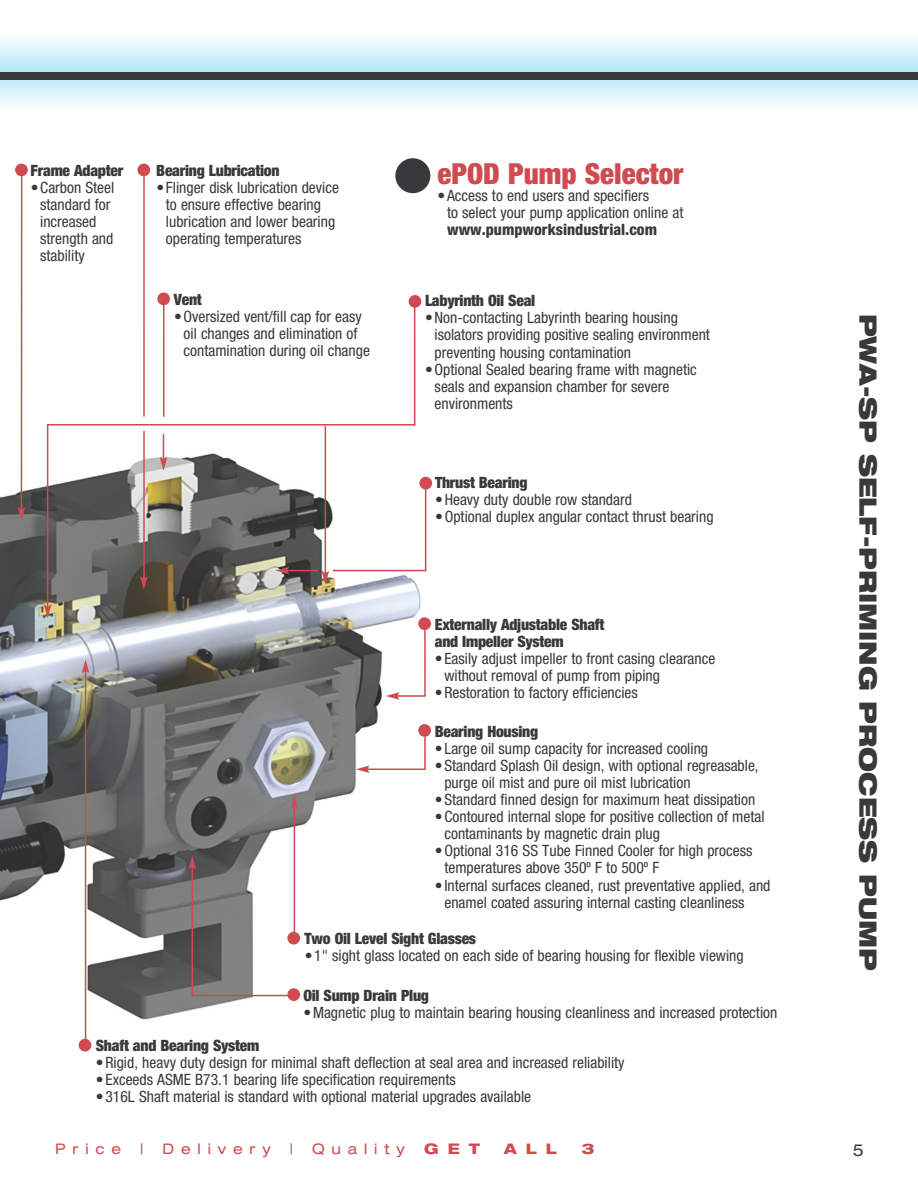
<style>
.page{position:relative;width:918px;height:1188px;background:#fff}
.page>*{position:absolute;margin:0;border:0;box-sizing:border-box;transform-origin:0 0}
.t1{font:900 condensed 28.95px "Helvetica Neue LT Pro";color:#cf4b51}
.t2{font:900 expanded 24px "Helvetica Neue LT Pro";color:#39383a}
.t3{font:expanded 16.5px "Helvetica Neue LT Pro";color:#39383a}
.t4{font:condensed 15.6px/17.1px "Helvetica Neue LT Pro";color:#39383a}
.t5{font:900 condensed 15.6px/17.1px "Helvetica Neue LT Pro";letter-spacing:-.015em;color:#39383a}
.t6{font:800 condensed 15.6px "Helvetica Neue LT Pro";color:#39383a}
.t7{font:expanded 14.55px "Helvetica Neue LT Pro";letter-spacing:.47em;color:#cf4b51}
.t8{font:800 expanded 14.55px "Helvetica Neue LT Pro";letter-spacing:.62em;color:#cf4b51}
</style>
<div class="page">
<svg style="left:3px;top:38px;width:915px;height:68px;background:#d4eff9"></svg>
<svg style="left:0;top:38px;width:3px;height:68px"></svg>
<img style="left:0;top:330px;width:433px;height:719px">
<div style="left:395px;top:158px;width:35px;height:35px;background:#39383a;border-radius:50%"></div>
<hr style="left:85px;top:671px;width:1px;height:376px;background:#cf4b51">
<svg style="left:82px;top:659px;width:7px;height:14px"></svg>
<div style="left:79px;top:1039px;width:12px;height:13px;background:#cf4b51;border-radius:50%"></div>
<hr style="left:192px;top:867px;width:1px;height:129px;background:#cf4b51">
<svg style="left:189px;top:855px;width:7px;height:14px"></svg>
<hr style="left:294px;top:806px;width:1px;height:129px;background:#cf4b51">
<svg style="left:291px;top:795px;width:7px;height:14px"></svg>
<div style="left:287px;top:932px;width:13px;height:13px;background:#cf4b51;border-radius:50%"></div>
<hr style="left:367px;top:769px;width:59px;height:1px;background:#cf4b51">
<svg style="left:356px;top:766px;width:14px;height:7px"></svg>
<div style="left:418px;top:724px;width:13px;height:13px;background:#cf4b51;border-radius:50%"></div>
<hr style="left:397px;top:695px;width:29px;height:2px;background:#cf4b51">
<svg style="left:386px;top:692px;width:13px;height:8px"></svg>
<hr style="left:424px;top:623px;width:2px;height:73px;background:#cf4b51">
<div style="left:418px;top:617px;width:13px;height:13px;background:#cf4b51;border-radius:50%"></div>
<hr style="left:47px;top:424px;width:1px;height:183px;background:#cf4b51">
<svg style="left:44px;top:604px;width:7px;height:14px"></svg>
<hr style="left:325px;top:426px;width:1px;height:147px;background:#cf4b51">
<svg style="left:322px;top:571px;width:7px;height:14px"></svg>
<hr style="left:47px;top:424px;width:368px;height:2px;background:#cf4b51">
<hr style="left:287px;top:570px;width:31px;height:1px;background:#cf4b51">
<svg style="left:275px;top:567px;width:14px;height:7px"></svg>
<hr style="left:21px;top:170px;width:1px;height:340px;background:#cf4b51">
<svg style="left:18px;top:505px;width:7px;height:16px"></svg>
<hr style="left:143px;top:169px;width:2px;height:247px;background:#cf4b51">
<div style="left:137px;top:164px;width:13px;height:12px;background:#cf4b51;border-radius:50%"></div>
<hr style="left:333px;top:570px;width:92px;height:1px;background:#cf4b51">
<div style="left:409px;top:295px;width:12px;height:13px;background:#cf4b51;border-radius:50%"></div>
<div style="left:419px;top:477px;width:13px;height:13px;background:#cf4b51;border-radius:50%"></div>
<hr style="left:414px;top:305px;width:1px;height:121px;background:#cf4b51">
<hr style="left:425px;top:480px;width:1px;height:91px;background:#cf4b51">
<hr style="left:424px;top:737px;width:2px;height:32px;background:#cf4b51">
<div style="left:0;top:73px;width:918px;height:7px;background:#39383a"></div>
<svg style="left:140px;top:574px;width:8px;height:16px"></svg>
<hr style="left:191px;top:995px;width:103px;height:1px;background:#cf4b51">
<div style="left:287px;top:988px;width:13px;height:13px;background:#cf4b51;border-radius:50%"></div>
<div style="left:15px;top:164px;width:13px;height:12px;background:#cf4b51;border-radius:50%"></div>
<svg style="left:160px;top:434px;width:7px;height:37px"></svg>
<div style="left:157px;top:293px;width:13px;height:12px;background:#cf4b51;border-radius:50%"></div>
<hr style="left:163px;top:303px;width:1px;height:114px;background:#cf4b51">
<hr style="left:143px;top:431px;width:2px;height:146px;background:#cf4b51">
<p class="t5" style="left:31px;top:163px;width:94px">Frame Adapter</p>
<p class="t4" style="left:40px;top:180px;width:76px;text-indent:-10px">•Carbon Steel standard for increased strength and stability</p>
<p class="t5" style="left:156px;top:163px;width:125px">Bearing Lubrication</p>
<p class="t4" style="left:166px;top:180px;width:175px;text-indent:-10px">•Flinger disk lubrication device to ensure effective bearing lubrication and lower bearing operating temperatures</p>
<p class="t5" style="left:174px;top:292px;width:29px">Vent</p>
<p class="t4" style="left:184px;top:309px;width:188px;text-indent:-10px">•Oversized vent/fill cap for easy oil changes and elimination of contamination during oil change</p>
<h1 class="t1" style="left:438px;top:163px;width:247px">ePOD Pump Selector</h1>
<p class="t4" style="left:447px;top:188px;width:238px;text-indent:-10px">•Access to end users and specifiers<br>to select your pump application online at</p>
<p class="t6" style="left:447px;top:224px;width:212px">www.pumpworksindustrial.com</p>
<p class="t5" style="left:425px;top:293px;width:112px">Labyrinth Oil Seal</p>
<p class="t4" style="left:435px;top:311px;width:277px;text-indent:-10px">•Non-contacting Labyrinth bearing housing isolators providing positive sealing environment preventing housing contamination</p>
<p class="t4" style="left:435px;top:362px;width:264px;text-indent:-10px">•Optional Sealed bearing frame with magnetic seals and expansion chamber for severe environments</p>
<p class="t5" style="left:435px;top:475px;width:94px">Thrust Bearing</p>
<p class="t4" style="left:435px;top:492px;width:198px">•Heavy duty double row standard</p>
<p class="t4" style="left:435px;top:509px;width:280px">•Optional duplex angular contact thrust bearing</p>
<p class="t5" style="left:435px;top:617px;width:171px">Externally Adjustable Shaft and Impeller System</p>
<p class="t4" style="left:444px;top:651px;width:272px;text-indent:-10px">•Easily adjust impeller to front casing clearance without removal of pump from piping</p>
<p class="t4" style="left:435px;top:685px;width:205px">•Restoration to factory efficiencies</p>
<p class="t5" style="left:435px;top:724px;width:105px">Bearing Housing</p>
<p class="t4" style="left:435px;top:741px;width:275px">•Large oil sump capacity for increased cooling</p>
<p class="t4" style="left:444px;top:758px;width:316px;text-indent:-10px">•Standard Splash Oil design, with optional regreasable, purge oil mist and pure oil mist lubrication</p>
<p class="t4" style="left:435px;top:792px;width:322px">•Standard finned design for maximum heat dissipation</p>
<p class="t4" style="left:444px;top:809px;width:322px;text-indent:-10px">•Contoured internal slope for positive collection of metal contaminants by magnetic drain plug</p>
<p class="t4" style="left:444px;top:844px;width:310px;text-indent:-10px">•Optional 316 SS Tube Finned Cooler for high process temperatures above 350º F to 500º F</p>
<p class="t4" style="left:444px;top:878px;width:328px;text-indent:-10px">•Internal surfaces cleaned, rust preventative applied, and enamel coated assuring internal casting cleanliness</p>
<p class="t5" style="left:305px;top:931px;width:173px">Two Oil Level Sight Glasses</p>
<p class="t4" style="left:305px;top:948px;width:440px">•1" sight glass located on each side of bearing housing for flexible viewing</p>
<p class="t5" style="left:303px;top:988px;width:127px">Oil Sump Drain Plug</p>
<p class="t4" style="left:304px;top:1005px;width:475px">•Magnetic plug to maintain bearing housing cleanliness and increased protection</p>
<p class="t5" style="left:96px;top:1038px;width:165px">Shaft and Bearing System</p>
<p class="t4" style="left:96px;top:1055px;width:530px">•Rigid, heavy duty design for minimal shaft deflection at seal area and increased reliability</p>
<p class="t4" style="left:96px;top:1072px;width:361px">•Exceeds ASME B73.1 bearing life specification requirements</p>
<p class="t4" style="left:96px;top:1089px;width:437px">•316L Shaft material is standard with optional material upgrades available</p>
<h2 class="t2" style="left:877px;top:314px;width:658px;rotate:90deg">PWA-SP SELF-PRIMING PROCESS PUMP</h2>
<p class="t7" style="left:55px;top:1144px;width:68px">Price</p>
<p class="t7" style="left:140px;top:1144px;width:5px">|</p>
<p class="t7" style="left:163px;top:1144px;width:110px">Delivery</p>
<p class="t7" style="left:290px;top:1144px;width:5px">|</p>
<p class="t7" style="left:312px;top:1144px;width:94px">Quality</p>
<p class="t8" style="left:424px;top:1144px;width:57px">GET</p>
<p class="t8" style="left:504px;top:1144px;width:54px">ALL</p>
<p class="t8" style="left:581px;top:1144px;width:14px">3</p>
<p class="t3" style="left:853px;top:1144px;width:13px">5</p>
</div>
